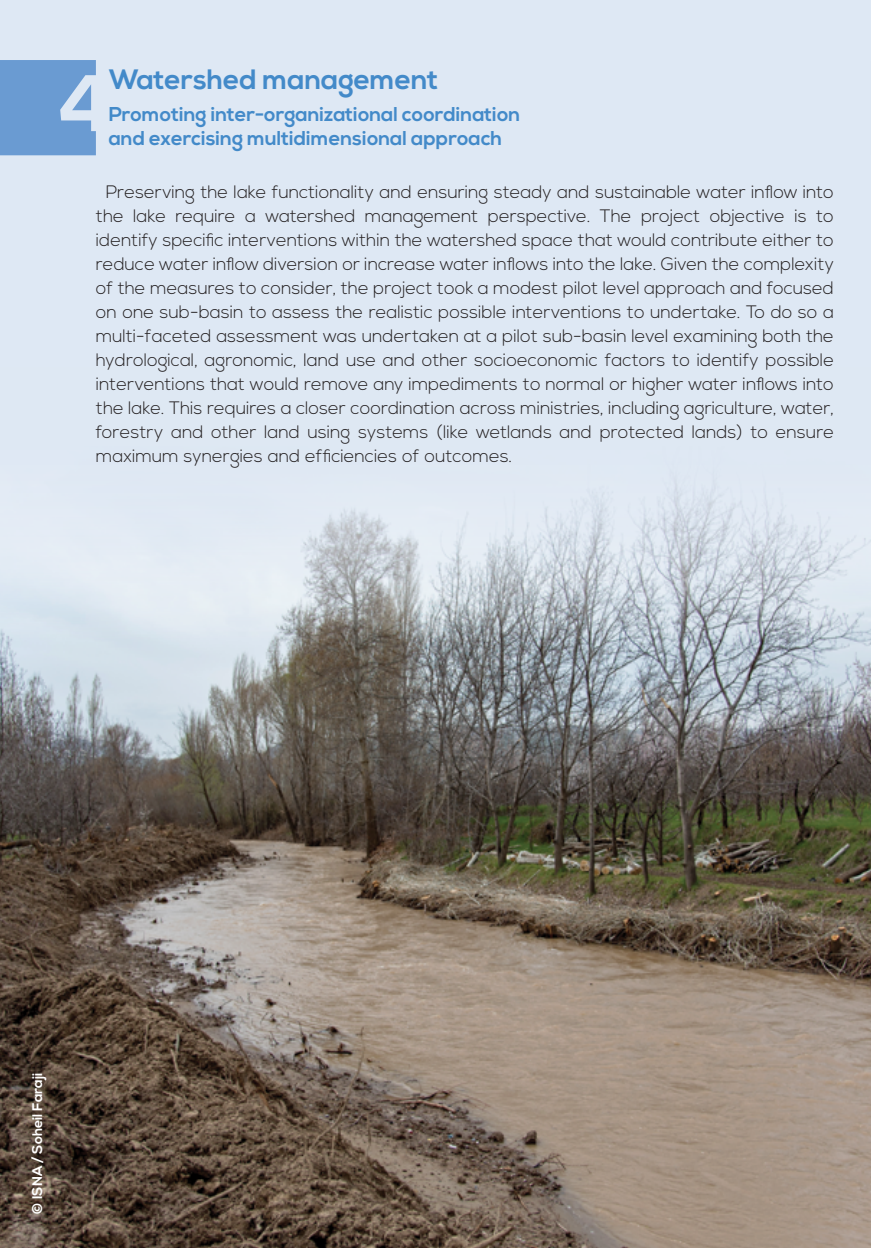
<style>
.page{position:relative;width:871px;height:1248px;background:#fff}
.page>*{position:absolute;margin:0;border:0;box-sizing:border-box;transform-origin:0 0}
.t1{font:700 80px "Nexa";color:#dee8f4}
.t2{font:700 28px "Nexa";color:#438ac9}
.t3{font:700 20px "Nexa";color:#438ac9}
.t4{font:300 18px/24px "Nexa";color:#231f20;text-align:justify}
.t5{font:700 14px "Nexa";color:#fff}
</style>
<div class="page">
<div style="left:0;top:0;width:870px;height:387px;background:#dee8f4"></div>
<div style="left:0;top:60px;width:96px;height:95px;background:#6a9bd2"></div>
<img style="left:0;top:641px;width:870px;height:606px">
<svg style="left:0;top:387px;width:870px;height:254px"></svg>
<h2 class="t2" style="left:109px;top:63px;width:331px">Watershed management</h2>
<p class="t3" style="left:109px;top:103px;width:413px">Promoting inter-organizational coordination</p>
<h1 class="t1" style="left:58px;top:57px;width:56px">4</h1>
<p class="t3" style="left:109px;top:127px;width:395px">and exercising multidimensional approach</p>
<p class="t4" style="left:96px;top:180px;width:739px;text-indent:10px">Preserving the lake functionality and ensuring steady and sustainable water inflow into the lake require a watershed management perspective. The project objective is to identify specific interventions within the watershed space that would contribute either to reduce water inflow diversion or increase water inflows into the lake. Given the complexity of the measures to consider, the project took a modest pilot level approach and focused on one sub-basin to assess the realistic possible interventions to undertake. To do so a multi-faceted assessment was undertaken at a pilot sub-basin level examining both the hydrological, agronomic, land use and other socioeconomic factors to identify possible interventions that would remove any impediments to normal or higher water inflows into the lake. This requires a closer coordination across ministries, including agriculture, water, forestry and other land using systems (like wetlands and protected lands) to ensure maximum synergies and efficiencies of outcomes.</p>
<p class="t5" style="left:29px;top:1214px;width:144px;rotate:-90deg">© ISNA / Soheil Faraji</p>
</div>
